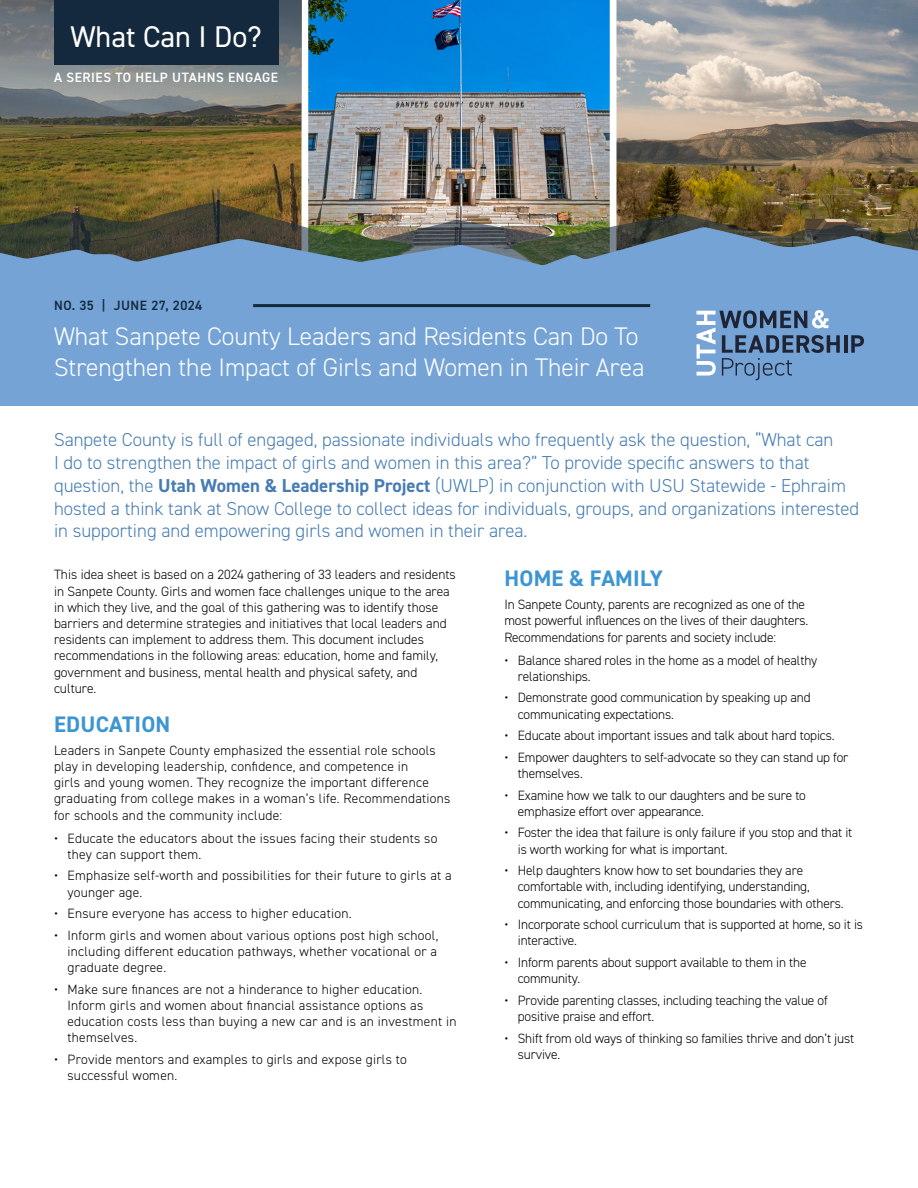
<style>
.page{position:relative;width:918px;height:1188px;background:#fff}
.page>*{position:absolute;margin:0;border:0;box-sizing:border-box;transform-origin:0 0}
.t1{font:30px "DIN2014";color:#fff}
.t2{font:300 25.5px/30.6px "DIN2014";color:#fff}
.t3{font:700 22.5px "DIN2014";letter-spacing:.01em;color:#3d96d1}
.t4{font:300 18.75px/22.8px "DIN2014";color:#467cb3}
.t5{font:300 13.5px/16.2px "DIN2014";color:#000}
.t6{font:300 13.5px/16.2px "DIN2014";letter-spacing:.02em;color:#000}
.t7{font:600 13.5px "DIN2014";letter-spacing:.04em;color:#fff}
.t8{font:600 13.5px "DIN2014";letter-spacing:.03em;color:#14293d}
.s1{font-weight:700}
</style>
<div class="page">
<img style="left:0;top:148px;width:302px;height:54px">
<svg style="left:0;top:0;width:302px;height:148px;background:#757569"></svg>
<img style="left:308px;top:0;width:302px;height:202px">
<img style="left:616px;top:0;width:302px;height:202px">
<img style="left:0;top:202px;width:918px;height:25px">
<svg style="left:0;top:227px;width:918px;height:74px;background:#6789a7"></svg>
<div style="left:0;top:301px;width:918px;height:105px;background:#75a3d5"></div>
<div style="left:54px;top:0;width:224px;height:65px;background:#14293d"></div>
<hr style="left:844px;top:335px;width:3px;height:18px;background:#1e2433">
<svg style="left:851px;top:335px;width:13px;height:18px"></svg>
<svg style="left:697px;top:310px;width:143px;height:70px"></svg>
<hr style="left:253px;top:304px;width:397px;height:3px;background:#14293d">
<h1 class="t1" style="left:70px;top:18px;width:193px">What Can I Do?</h1>
<p class="t7" style="left:54px;top:68px;width:226px">A SERIES TO HELP UTAHNS ENGAGE</p>
<p class="t8" style="left:54px;top:297px;width:150px">NO. 35 | JUNE 27, 2024</p>
<h2 class="t2" style="left:54px;top:321px;width:592px">What Sanpete County Leaders and Residents Can Do To<br>Strengthen the Impact of Girls and Women in Their Area</h2>
<p class="t4" style="left:54px;top:428px;width:807px">Sanpete County is full of engaged, passionate individuals who frequently ask the question, “What can<br>I do to strengthen the impact of girls and women in this area?” To provide specific answers to that question, the <span class="s1">Utah Women &amp; Leadership Project</span> (UWLP) in conjunction with USU Statewide - Ephraim hosted a think tank at Snow College to collect ideas for individuals, groups, and organizations interested in supporting and empowering girls and women in their area.</p>
<p class="t5" style="left:54px;top:567px;width:403px">This idea sheet is based on a 2024 gathering of 33 leaders and residents in Sanpete County. Girls and women face challenges unique to the area in which they live, and the goal of this gathering was to identify those barriers and determine strategies and initiatives that local leaders and residents can implement to address them. This document includes recommendations in the following areas: education, home and family, government and business, mental health and physical safety, and culture.</p>
<h3 class="t3" style="left:54px;top:709px;width:118px">EDUCATION</h3>
<p class="t6" style="left:54px;top:742px;width:398px">Leaders in Sanpete County emphasized the essential role schools play in developing leadership, confidence, and competence in<br>girls and young women. They recognize the important difference graduating from college makes in a woman’s life. Recommendations for schools and the community include:</p>
<p class="t6" style="left:68px;top:830px;width:372px;text-indent:-14px">• Educate the educators about the issues facing their students so they can support them.</p>
<p class="t6" style="left:68px;top:868px;width:386px;text-indent:-14px">• Emphasize self-worth and possibilities for their future to girls at a younger age.</p>
<p class="t6" style="left:54px;top:905px;width:299px">• Ensure everyone has access to higher education.</p>
<p class="t5" style="left:68px;top:927px;width:372px;text-align:justify;text-indent:-14px">• Inform girls and women about various options post high school, including different education pathways, whether vocational or a graduate degree.</p>
<p class="t6" style="left:68px;top:981px;width:391px;text-indent:-14px">• Make sure finances are not a hinderance to higher education.<br>Inform girls and women about financial assistance options as education costs less than buying a new car and is an investment in themselves.</p>
<p class="t6" style="left:68px;top:1051px;width:341px;text-indent:-14px">• Provide mentors and examples to girls and expose girls to successful women.</p>
<h3 class="t3" style="left:504px;top:564px;width:160px">HOME &amp; FAMILY</h3>
<p class="t5" style="left:504px;top:597px;width:305px">In Sanpete County, parents are recognized as one of the most powerful influences on the lives of their daughters.<br>Recommendations for parents and society include:</p>
<p class="t5" style="left:518px;top:652px;width:301px;text-indent:-13px">• Balance shared roles in the home as a model of healthy relationships.</p>
<p class="t5" style="left:518px;top:690px;width:294px;text-indent:-13px">• Demonstrate good communication by speaking up and communicating expectations.</p>
<p class="t5" style="left:504px;top:728px;width:332px">• Educate about important issues and talk about hard topics.</p>
<p class="t5" style="left:518px;top:749px;width:332px;text-indent:-13px">• Empower daughters to self-advocate so they can stand up for themselves.</p>
<p class="t5" style="left:518px;top:787px;width:290px;text-indent:-13px">• Examine how we talk to our daughters and be sure to emphasize effort over appearance.</p>
<p class="t5" style="left:518px;top:825px;width:336px;text-indent:-13px">• Foster the idea that failure is only failure if you stop and that it is worth working for what is important.</p>
<p class="t5" style="left:518px;top:863px;width:327px;text-indent:-13px">• Help daughters know how to set boundaries they are comfortable with, including identifying, understanding, communicating, and enforcing those boundaries with others.</p>
<p class="t5" style="left:518px;top:917px;width:347px;text-indent:-13px">• Incorporate school curriculum that is supported at home, so it is interactive.</p>
<p class="t5" style="left:518px;top:954px;width:290px;text-indent:-13px">• Inform parents about support available to them in the community.</p>
<p class="t5" style="left:518px;top:992px;width:311px;text-indent:-13px">• Provide parenting classes, including teaching the value of positive praise and effort.</p>
<p class="t5" style="left:518px;top:1030px;width:338px;text-indent:-13px">• Shift from old ways of thinking so families thrive and don’t just survive.</p>
</div>
